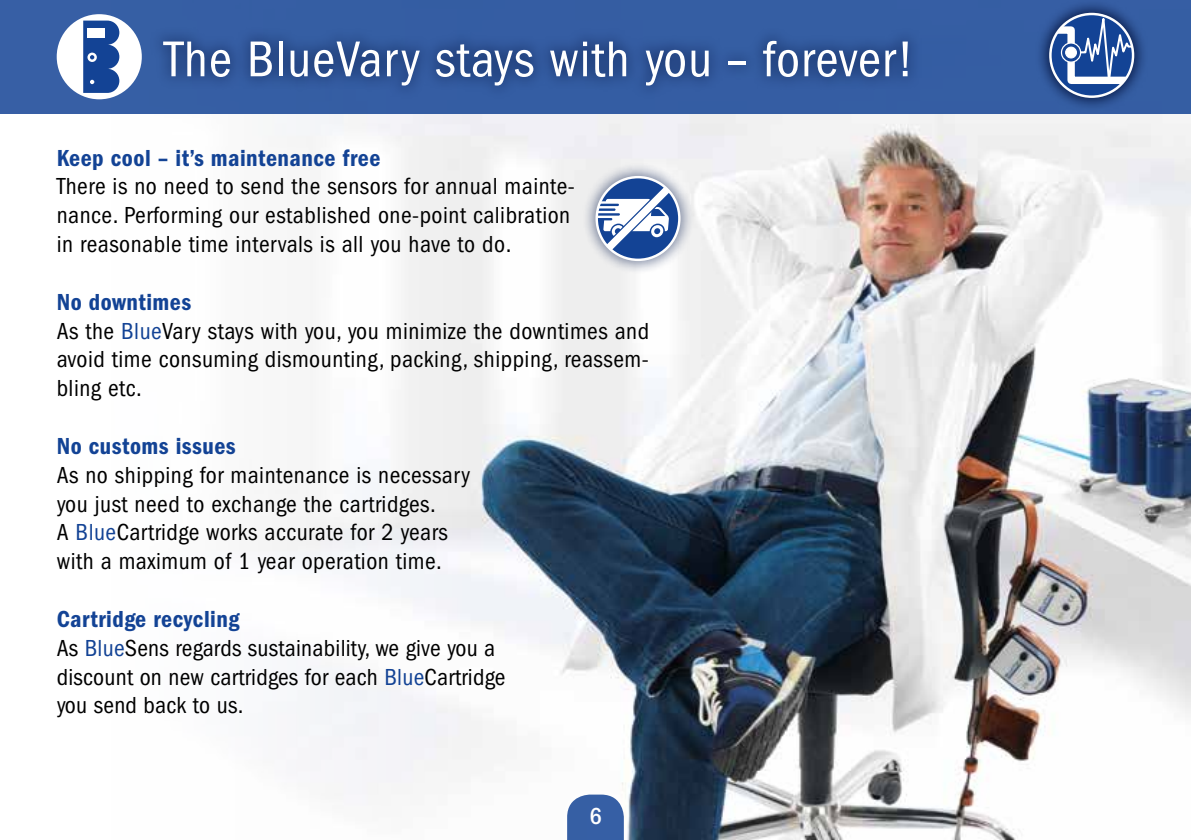
<style>
.page{position:relative;width:1191px;height:840px;background:#fff}
.page>*{position:absolute;margin:0;border:0;box-sizing:border-box;transform-origin:0 0}
.t1{font:condensed 52px "Franklin Gothic";letter-spacing:.02em;color:#fff}
.t2{font:condensed 24px/28.8px "Franklin Gothic";letter-spacing:.02em;color:#000}
.t3{font:600 condensed 24px "Franklin Gothic";letter-spacing:.02em;color:#134395}
.t4{font:500 condensed 24px "Franklin Gothic";color:#fff}
.s1{font-weight:600;color:#134395}
.s2{color:#134395}
</style>
<div class="page">
<img style="left:44px;top:113px;width:1147px;height:726px">
<div style="left:581px;top:162px;width:113px;height:113px;background:#0c2050;opacity:.5"></div>
<svg style="left:597px;top:177px;width:82px;height:83px"></svg>
<div style="left:595px;top:176px;width:85px;height:85px;border:2px solid #fff;border-radius:50%"></div>
<div style="left:0;top:0;width:1191px;height:113px;background:#355ea3"></div>
<div style="left:551px;top:778px;width:88px;height:61px;background:#fff;opacity:.9"></div>
<svg style="left:567px;top:794px;width:57px;height:45px;background:#496ead"></svg>
<div style="left:148px;top:26px;width:774px;height:74px;background:#0c2050;opacity:.5"></div>
<div style="left:57px;top:14px;width:85px;height:85px;background:#fff;border-radius:50%"></div>
<svg style="left:83px;top:21px;width:36px;height:72px;background:#3a62a6"></svg>
<svg style="left:1040px;top:4px;width:104px;height:103px"></svg>
<svg style="left:1050px;top:14px;width:83px;height:83px;background:#5071ab"></svg>
<svg style="left:1061px;top:43px;width:19px;height:19px"></svg>
<div style="left:1060px;top:42px;width:21px;height:21px;border:1px solid #fff;border-radius:50%"></div>
<div style="left:1065px;top:47px;width:11px;height:11px;background:#fff;border-radius:50%"></div>
<div style="left:1065px;top:47px;width:11px;height:11px;border:1px solid #fff;border-radius:50%"></div>
<div style="left:1049px;top:13px;width:85px;height:85px;border:2px solid #fff;border-radius:50%"></div>
<h1 class="t1" style="left:164px;top:30px;width:751px">The BlueVary stays with you – forever!</h1>
<p class="t3" style="left:57px;top:144px;width:325px">Keep cool – it’s maintenance free</p>
<p class="t2" style="left:57px;top:172px;width:520px">There is no need to send the sensors for annual mainte&shy;nance. Performing our established one-point calibration in reasonable time intervals is all you have to do.</p>
<p class="t2" style="left:57px;top:287px;width:594px"><span class="s1">No downtimes<br></span>As the <span class="s2">Blue</span>Vary stays with you, you minimize the downtimes and avoid time consuming dismounting, packing, shipping, reassem&shy;bling etc.</p>
<p class="t3" style="left:57px;top:432px;width:180px">No customs issues</p>
<p class="t2" style="left:57px;top:460px;width:415px">As no shipping for maintenance is necessary you just need to exchange the cartridges.<br>A <span class="s2">Blue</span>Cartridge works accurate for 2 years with a maximum of 1 year operation time.</p>
<p class="t2" style="left:57px;top:604px;width:450px"><span class="s1">Cartridge recycling<br></span>As <span class="s2">Blue</span>Sens regards sustainability, we give you a discount on new cartridges for each <span class="s2">Blue</span>Cartridge you send back to us.</p>
<p class="t4" style="left:589px;top:801px;width:14px">6</p>
</div>
